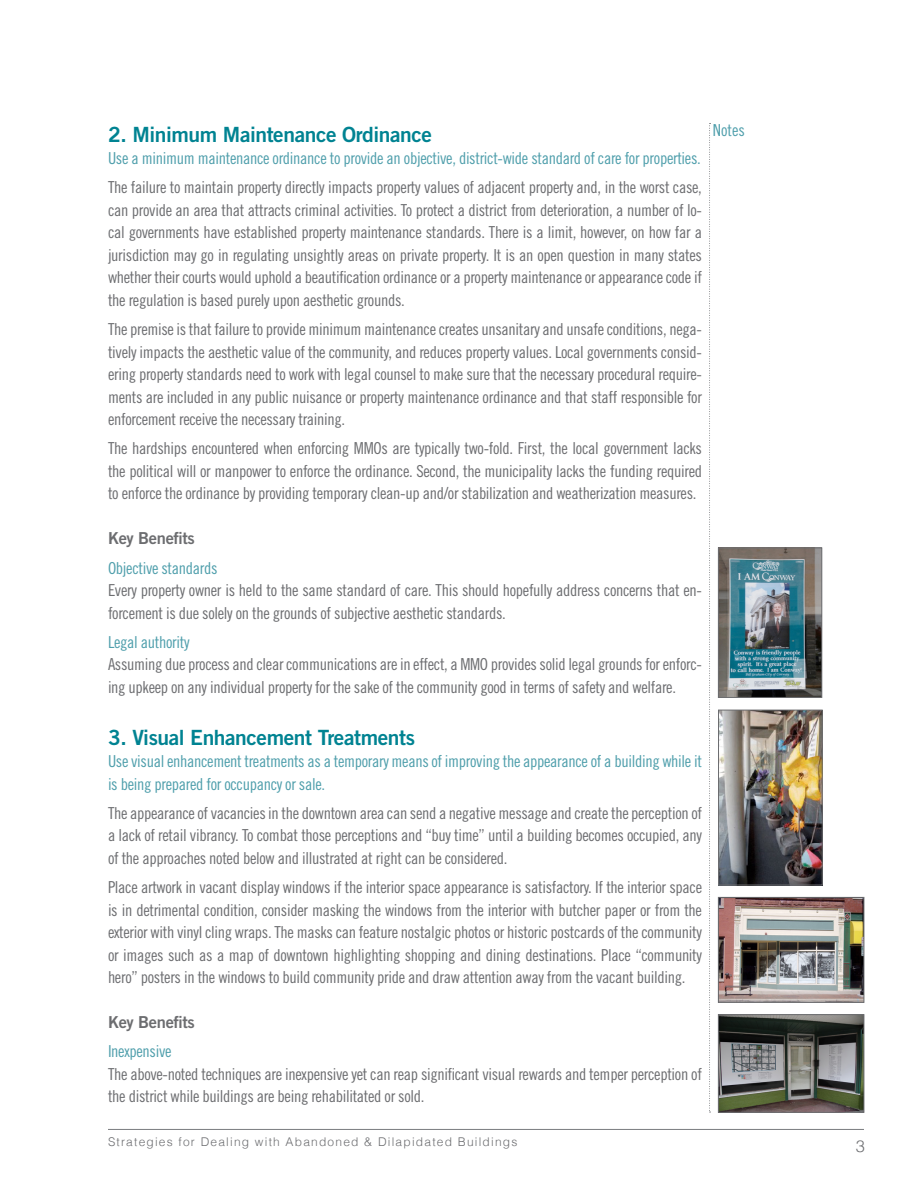
<style>
.page{position:relative;width:918px;height:1188px;background:#fff}
.page>*{position:absolute;margin:0;border:0;box-sizing:border-box;transform-origin:0 0}
.t1{font:21px "Trade Gothic Bold Two";letter-spacing:-.02em;color:#008392}
.t2{font:16.5px/22.5px "Trade Gothic Cond Eighteen";letter-spacing:-.02em;color:#6c6d70;text-align:justify}
.t3{font:16.5px/22.5px "Trade Gothic Cond Eighteen";letter-spacing:-.02em;color:#4e9eab}
.t4{font:16.5px "Trade Gothic Bold Two";letter-spacing:-.02em;color:#6c6d70}
.t5{font:300 16.5px "Helvetica";color:#6c6d70}
.t6{font:300 12px "Helvetica";letter-spacing:.1em;color:#6c6d70}
</style>
<div class="page">
<hr style="left:108px;top:1129px;width:756px;height:1px;background:#7a7c7f">
<svg style="left:709px;top:123px;width:2px;height:990px"></svg>
<img style="left:720px;top:712px;width:100px;height:171px">
<div style="left:718px;top:710px;width:104px;height:175px;border:1px solid #6c6d70"></div>
<img style="left:720px;top:550px;width:100px;height:146px">
<div style="left:718px;top:548px;width:104px;height:150px;border:1px solid #6c6d70"></div>
<img style="left:720px;top:899px;width:142px;height:101px">
<div style="left:718px;top:897px;width:146px;height:105px;border:1px solid #6c6d70"></div>
<img style="left:720px;top:1017px;width:142px;height:93px">
<div style="left:718px;top:1015px;width:146px;height:97px;border:1px solid #6c6d70"></div>
<p class="t1" style="left:108px;top:121px;width:326px">2. Minimum Maintenance Ordinance</p>
<p class="t3" style="left:713px;top:119px;width:34px">Notes</p>
<p class="t3" style="left:108px;top:147px;width:594px">Use a minimum maintenance ordinance to provide an objective, district-wide standard of care for properties.</p>
<p class="t2" style="left:108px;top:176px;width:596px">The failure to maintain property directly impacts property values of adjacent property and, in the worst case, can provide an area that attracts criminal activities. To protect a district from deterioration, a number of lo&shy;cal governments have established property maintenance standards. There is a limit, however, on how far a jurisdiction may go in regulating unsightly areas on private property. It is an open question in many states whether their courts would uphold a beautification ordinance or a property maintenance or appearance code if the regulation is based purely upon aesthetic grounds.</p>
<p class="t2" style="left:108px;top:318px;width:596px">The premise is that failure to provide minimum maintenance creates unsanitary and unsafe conditions, nega&shy;tively impacts the aesthetic value of the community, and reduces property values. Local governments consid&shy;ering property standards need to work with legal counsel to make sure that the necessary procedural require&shy;ments are included in any public nuisance or property maintenance ordinance and that staff responsible for enforcement receive the necessary training.</p>
<p class="t2" style="left:108px;top:437px;width:596px">The hardships encountered when enforcing MMOs are typically two-fold. First, the local government lacks the political will or manpower to enforce the ordinance. Second, the municipality lacks the funding required to enforce the ordinance by providing temporary clean-up and/or stabilization and weatherization measures.</p>
<p class="t4" style="left:108px;top:528px;width:88px">Key Benefits</p>
<p class="t3" style="left:108px;top:556px;width:111px">Objective standards</p>
<p class="t2" style="left:108px;top:579px;width:596px">Every property owner is held to the same standard of care. This should hopefully address concerns that en&shy;forcement is due solely on the grounds of subjective aesthetic standards.</p>
<p class="t3" style="left:108px;top:630px;width:83px">Legal authority</p>
<p class="t2" style="left:108px;top:653px;width:596px">Assuming due process and clear communications are in effect, a MMO provides solid legal grounds for enforc&shy;ing upkeep on any individual property for the sake of the community good in terms of safety and welfare.</p>
<p class="t1" style="left:108px;top:724px;width:309px">3. Visual Enhancement Treatments</p>
<p class="t3" style="left:108px;top:750px;width:596px">Use visual enhancement treatments as a temporary means of improving the appearance of a building while it is being prepared for occupancy or sale.</p>
<p class="t2" style="left:108px;top:801px;width:596px">The appearance of vacancies in the downtown area can send a negative message and create the perception of a lack of retail vibrancy. To combat those perceptions and “buy time” until a building becomes occupied, any of the approaches noted below and illustrated at right can be considered.</p>
<p class="t2" style="left:108px;top:876px;width:596px">Place artwork in vacant display windows if the interior space appearance is satisfactory. If the interior space is in detrimental condition, consider masking the windows from the interior with butcher paper or from the exterior with vinyl cling wraps. The masks can feature nostalgic photos or historic postcards of the community or images such as a map of downtown highlighting shopping and dining destinations. Place “community hero” posters in the windows to build community pride and draw attention away from the vacant building.</p>
<p class="t4" style="left:108px;top:1012px;width:88px">Key Benefits</p>
<p class="t3" style="left:108px;top:1040px;width:65px">Inexpensive</p>
<p class="t2" style="left:108px;top:1062px;width:595px">The above-noted techniques are inexpensive yet can reap significant visual rewards and temper perception of the district while buildings are being rehabilitated or sold.</p>
<p class="t6" style="left:108px;top:1131px;width:411px">Strategies for Dealing with Abandoned &amp; Dilapidated Buildings</p>
<p class="t5" style="left:856px;top:1132px;width:11px">3</p>
</div>
